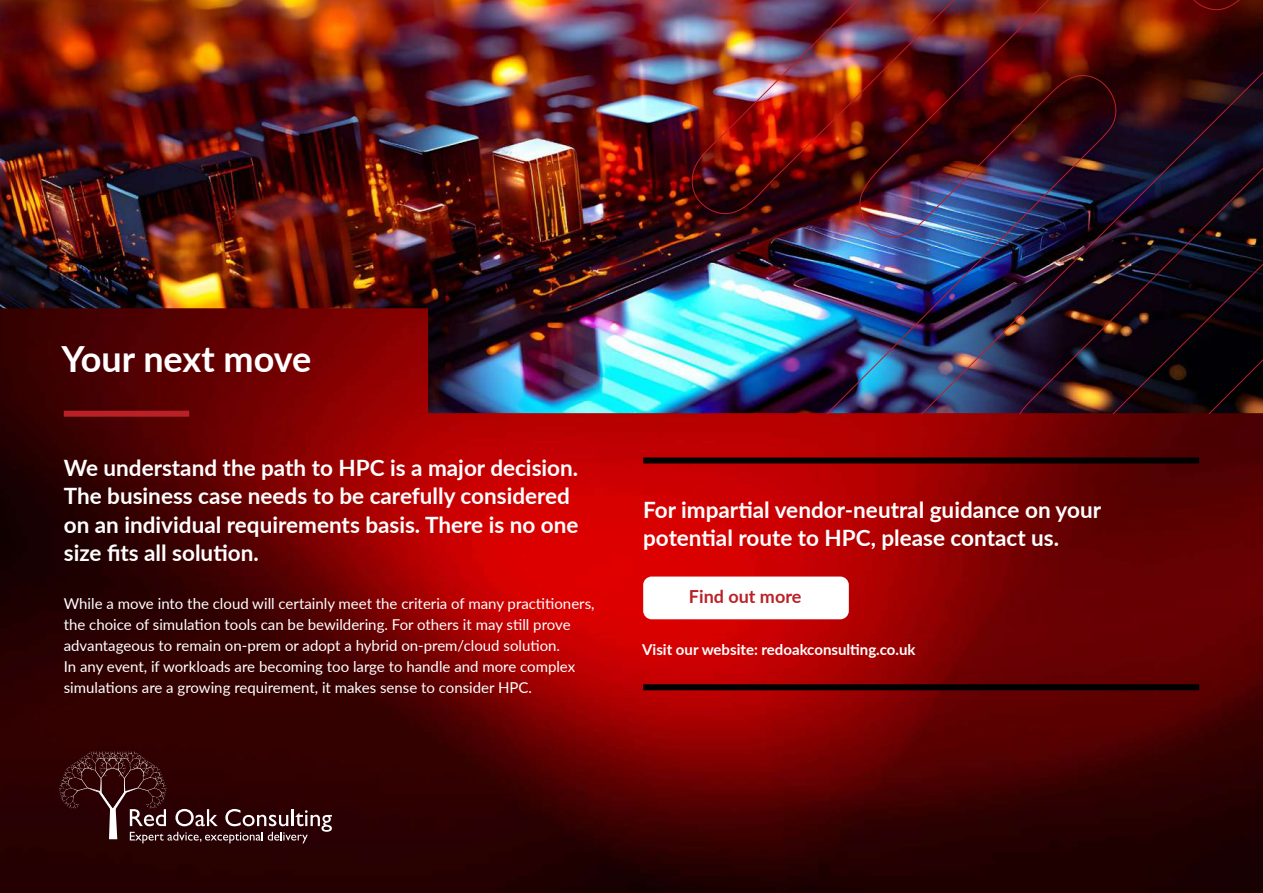
<style>
.page{position:relative;width:1263px;height:893px;background:#fff}
.page>*{position:absolute;margin:0;border:0;box-sizing:border-box;transform-origin:0 0}
.t1{font:700 36px "Lato";color:#fff}
.t2{font:700 22.5px/28.5px "Lato";color:#fff}
.t3{font:700 18px "Lato";color:#ba2127}
.t4{font:15px/21px "Lato";color:#fff}
.t5{font:700 15px "Lato";color:#fff}
</style>
<div class="page">
<img style="left:0;top:413px;width:1263px;height:480px">
<img style="left:0;top:0;width:684px;height:413px">
<div style="left:64px;top:411px;width:125px;height:6px;background:#ba2127"></div>
<div style="left:643px;top:457px;width:556px;height:6px;background:#000"></div>
<div style="left:643px;top:684px;width:556px;height:6px;background:#000"></div>
<div style="left:643px;top:577px;width:206px;height:42px;background:#fff;border-radius:9px"></div>
<svg style="left:58px;top:751px;width:274px;height:92px;background:#3f1718"></svg>
<img style="left:684px;top:0;width:579px;height:413px">
<h1 class="t1" style="left:62px;top:332px;width:251px">Your next move</h1>
<h2 class="t2" style="left:64px;top:452px;width:516px">We understand the path to HPC is a major decision.<br>The business case needs to be carefully considered on an individual requirements basis. There is no one size fits all solution.</h2>
<p class="t4" style="left:64px;top:593px;width:532px">While a move into the cloud will certainly meet the criteria of many practitioners, the choice of simulation tools can be bewildering. For others it may still prove advantageous to remain on-prem or adopt a hybrid on-prem/cloud solution.<br>In any event, if workloads are becoming too large to handle and more complex simulations are a growing requirement, it makes sense to consider HPC.</p>
<h2 class="t2" style="left:643px;top:494px;width:459px">For impartial vendor-neutral guidance on your potential route to HPC, please contact us.</h2>
<p class="t3" style="left:689px;top:583px;width:114px">Find out more</p>
<p class="t5" style="left:642px;top:639px;width:275px">Visit our website: redoakconsulting.co.uk</p>
</div>
